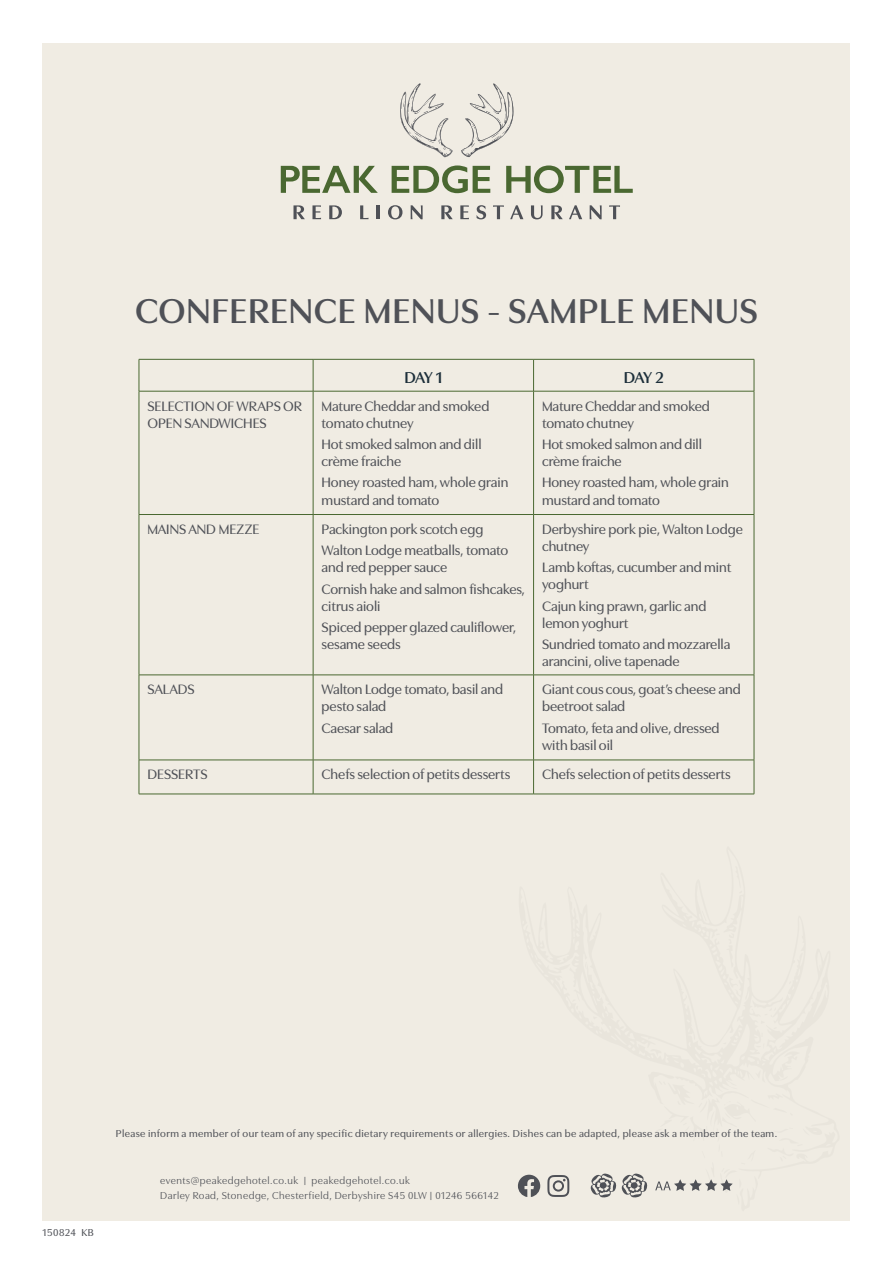
<style>
.page{position:relative;width:893px;height:1263px;background:#fff}
.page>*{position:absolute;margin:0;border:0;box-sizing:border-box;transform-origin:0 0}
.t1{font:600 36px "Utile Display";letter-spacing:.025em;color:#4f5157}
.t2{font:600 16.5px "Utile Display";letter-spacing:-.07em;color:#1c2e39}
.t3{font:500 14.25px/17.1px "Utile Display";color:#4f5157}
.t4{font:500 10.5px "Utile Display";letter-spacing:.04em;color:#4f5157}
.t5{font:10.5px/15px "Utile Display";letter-spacing:.05em;color:#4f5157}
</style>
<div class="page">
<div style="left:43px;top:43px;width:807px;height:1177px;background:#f0ece3"></div>
<svg style="left:281px;top:166px;width:97px;height:27px"></svg>
<svg style="left:392px;top:165px;width:98px;height:28px"></svg>
<svg style="left:506px;top:165px;width:127px;height:28px"></svg>
<svg style="left:293px;top:205px;width:12px;height:14px"></svg>
<svg style="left:312px;top:205px;width:9px;height:14px"></svg>
<svg style="left:329px;top:205px;width:13px;height:14px"></svg>
<svg style="left:360px;top:205px;width:8px;height:14px"></svg>
<hr style="left:377px;top:205px;width:3px;height:14px;background:#4f5157">
<svg style="left:388px;top:205px;width:14px;height:14px"></svg>
<svg style="left:411px;top:205px;width:12px;height:14px"></svg>
<svg style="left:441px;top:205px;width:12px;height:14px"></svg>
<svg style="left:460px;top:205px;width:9px;height:14px"></svg>
<svg style="left:477px;top:205px;width:9px;height:14px"></svg>
<svg style="left:493px;top:205px;width:11px;height:14px"></svg>
<svg style="left:510px;top:205px;width:13px;height:14px"></svg>
<svg style="left:531px;top:205px;width:12px;height:14px"></svg>
<svg style="left:551px;top:205px;width:12px;height:14px"></svg>
<svg style="left:569px;top:205px;width:13px;height:14px"></svg>
<svg style="left:590px;top:205px;width:12px;height:14px"></svg>
<svg style="left:609px;top:205px;width:11px;height:14px"></svg>
<svg style="left:400px;top:83px;width:53px;height:74px"></svg>
<svg style="left:461px;top:83px;width:53px;height:74px"></svg>
<svg style="left:590px;top:1173px;width:143px;height:25px"></svg>
<svg style="left:547px;top:1175px;width:22px;height:22px"></svg>
<svg style="left:518px;top:1175px;width:22px;height:22px"></svg>
<hr style="left:139px;top:359px;width:174px;height:1px;background:#4a6831">
<hr style="left:139px;top:359px;width:1px;height:32px;background:#4a6831">
<hr style="left:313px;top:359px;width:221px;height:1px;background:#4a6831">
<hr style="left:534px;top:359px;width:220px;height:1px;background:#4a6831">
<hr style="left:754px;top:359px;width:1px;height:32px;background:#4a6831">
<hr style="left:139px;top:391px;width:174px;height:1px;background:#4a6831">
<hr style="left:139px;top:391px;width:1px;height:123px;background:#4a6831">
<hr style="left:313px;top:391px;width:221px;height:1px;background:#4a6831">
<hr style="left:534px;top:391px;width:220px;height:1px;background:#4a6831">
<hr style="left:754px;top:391px;width:1px;height:123px;background:#4a6831">
<hr style="left:139px;top:514px;width:174px;height:1px;background:#4a6831">
<hr style="left:139px;top:515px;width:1px;height:160px;background:#4a6831">
<hr style="left:313px;top:514px;width:221px;height:1px;background:#4a6831">
<hr style="left:534px;top:514px;width:220px;height:1px;background:#4a6831">
<hr style="left:754px;top:515px;width:1px;height:160px;background:#4a6831">
<hr style="left:139px;top:675px;width:174px;height:1px;background:#4a6831">
<hr style="left:139px;top:675px;width:1px;height:85px;background:#4a6831">
<hr style="left:313px;top:675px;width:221px;height:1px;background:#4a6831">
<hr style="left:534px;top:675px;width:220px;height:1px;background:#4a6831">
<hr style="left:754px;top:675px;width:1px;height:85px;background:#4a6831">
<hr style="left:139px;top:760px;width:174px;height:1px;background:#4a6831">
<hr style="left:139px;top:760px;width:1px;height:34px;background:#4a6831">
<hr style="left:313px;top:760px;width:221px;height:1px;background:#4a6831">
<hr style="left:534px;top:760px;width:220px;height:1px;background:#4a6831">
<hr style="left:754px;top:760px;width:1px;height:34px;background:#4a6831">
<hr style="left:139px;top:794px;width:174px;height:1px;background:#4a6831">
<hr style="left:313px;top:794px;width:221px;height:1px;background:#4a6831">
<hr style="left:534px;top:794px;width:220px;height:1px;background:#4a6831">
<hr style="left:313px;top:359px;width:1px;height:32px;background:#4a6831">
<hr style="left:533px;top:359px;width:1px;height:32px;background:#4a6831">
<hr style="left:313px;top:391px;width:1px;height:123px;background:#4a6831">
<hr style="left:313px;top:515px;width:1px;height:160px;background:#4a6831">
<hr style="left:313px;top:675px;width:1px;height:85px;background:#4a6831">
<hr style="left:313px;top:760px;width:1px;height:34px;background:#4a6831">
<hr style="left:533px;top:391px;width:1px;height:123px;background:#4a6831">
<hr style="left:533px;top:515px;width:1px;height:160px;background:#4a6831">
<hr style="left:533px;top:675px;width:1px;height:85px;background:#4a6831">
<hr style="left:533px;top:760px;width:1px;height:34px;background:#4a6831">
<h1 class="t1" style="left:135px;top:283px;width:624px">CONFERENCE MENUS - SAMPLE MENUS</h1>
<p class="t2" style="left:404px;top:364px;width:39px">DAY 1</p>
<p class="t2" style="left:624px;top:364px;width:42px">DAY 2</p>
<p class="t3" style="left:147px;top:396px;width:156px">SELECTION OF WRAPS OR<br>OPEN SANDWICHES</p>
<p class="t3" style="left:322px;top:396px;width:169px">Mature Cheddar and smoked tomato chutney</p>
<p class="t3" style="left:322px;top:434px;width:162px">Hot smoked salmon and dill crème fraiche</p>
<p class="t3" style="left:322px;top:473px;width:188px">Honey roasted ham, whole grain mustard and tomato</p>
<p class="t3" style="left:147px;top:519px;width:113px">MAINS AND MEZZE</p>
<p class="t3" style="left:322px;top:517px;width:188px;line-height:21.3px">Packington pork scotch egg<br>Walton Lodge meatballs, tomato</p>
<p class="t3" style="left:322px;top:556px;width:205px;line-height:21.3px">and red pepper sauce<br>Cornish hake and salmon fishcakes,</p>
<p class="t3" style="left:322px;top:594px;width:196px;line-height:21.3px">citrus aioli<br>Spiced pepper glazed cauliflower,</p>
<p class="t3" style="left:322px;top:634px;width:81px">sesame seeds</p>
<p class="t3" style="left:147px;top:679px;width:49px">SALADS</p>
<p class="t3" style="left:322px;top:679px;width:183px">Walton Lodge tomato, basil and pesto salad</p>
<p class="t3" style="left:322px;top:718px;width:73px">Caesar salad</p>
<p class="t3" style="left:542px;top:396px;width:169px">Mature Cheddar and smoked tomato chutney</p>
<p class="t3" style="left:542px;top:434px;width:162px">Hot smoked salmon and dill crème fraiche</p>
<p class="t3" style="left:542px;top:473px;width:188px">Honey roasted ham, whole grain mustard and tomato</p>
<p class="t3" style="left:542px;top:519px;width:202px">Derbyshire pork pie, Walton Lodge chutney</p>
<p class="t3" style="left:542px;top:558px;width:191px">Lamb koftas, cucumber and mint yoghurt</p>
<p class="t3" style="left:542px;top:596px;width:166px">Cajun king prawn, garlic and lemon yoghurt</p>
<p class="t3" style="left:542px;top:634px;width:190px">Sundried tomato and mozzarella arancini, olive tapenade</p>
<p class="t3" style="left:542px;top:679px;width:200px">Giant cous cous, goat’s cheese and beetroot salad</p>
<p class="t3" style="left:542px;top:718px;width:179px">Tomato, feta and olive, dressed with basil oil</p>
<p class="t3" style="left:147px;top:765px;width:62px">DESSERTS</p>
<p class="t3" style="left:322px;top:765px;width:190px">Chefs selection of petits desserts</p>
<p class="t3" style="left:542px;top:765px;width:190px">Chefs selection of petits desserts</p>
<p class="t4" style="left:43px;top:1224px;width:53px">150824 KB</p>
<p class="t4" style="left:116px;top:1125px;width:663px">Please inform a member of our team of any specific dietary requirements or allergies. Dishes can be adapted, please ask a member of the team.</p>
<p class="t5" style="left:160px;top:1171px;width:340px">events@peakedgehotel.co.uk | peakedgehotel.co.uk<br>Darley Road, Stonedge, Chesterfield, Derbyshire S45 0LW | 01246 566142</p>
</div>
